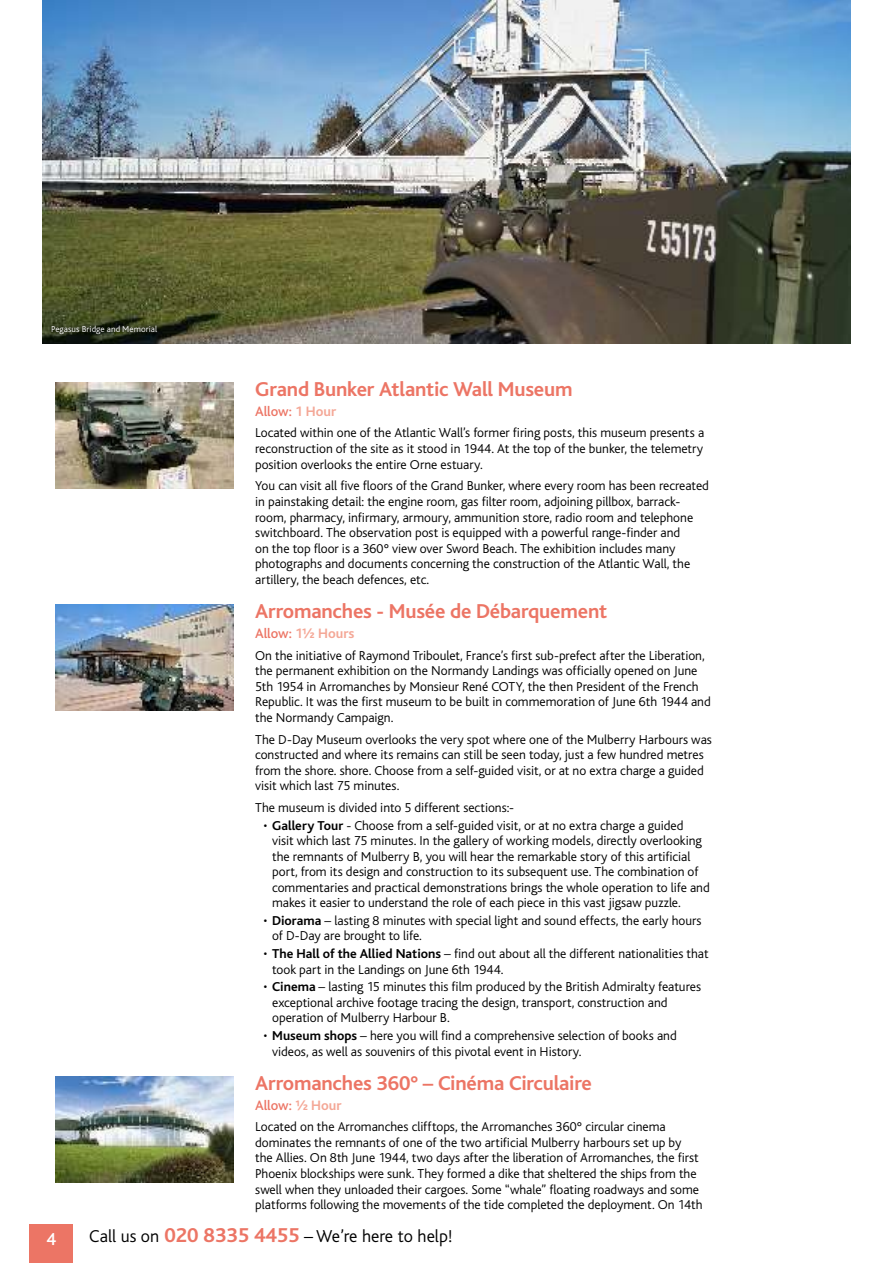
<style>
.page{position:relative;width:893px;height:1263px;background:#fff}
.page>*{position:absolute;margin:0;border:0;box-sizing:border-box;transform-origin:0 0}
.t1{font:700 21px "Bliss";letter-spacing:-.01em;color:#ec7565}
.t2{font:300 18px "Bliss";color:#000}
.t3{font:500 18px "Bliss";color:#fff}
.t4{font:500 14.25px "Bliss";letter-spacing:-.01em;color:#ec7565}
.t5{font:700 14.25px "Bliss";color:#f4a796}
.t6{font:300 13.5px/15.6px "Bliss";color:#000}
.t7{font:300 9px "Bliss";letter-spacing:.01em;color:#fff}
.s1{font-weight:700;color:#f4a796}
.s2{font-weight:500;color:#ec7565}
.s3{font-weight:700}
.s4{font-weight:700;font-size:21px;color:#ec7565}
</style>
<div class="page">
<div style="left:30px;top:1225px;width:43px;height:38px;background:#ec7565"></div>
<img style="left:55px;top:382px;width:179px;height:106px">
<img style="left:55px;top:604px;width:179px;height:106px">
<img style="left:55px;top:1076px;width:179px;height:106px">
<img style="left:43px;top:0;width:807px;height:343px">
<svg style="left:48px;top:322px;width:112px;height:16px;background:#262e18"></svg>
<p class="t7" style="left:51px;top:325px;width:108px">Pegasus Bridge and Memorial</p>
<h1 class="t1" style="left:255px;top:381px;width:319px">Grand Bunker Atlantic Wall Museum</h1>
<p class="t4" style="left:255px;top:405px;width:83px">Allow: <span class="s1">1 Hour</span></p>
<p class="t6" style="left:255px;top:426px;width:451px;text-align:justify">Located within one of the Atlantic Wall’s former firing posts, this museum presents a reconstruction of the site as it stood in 1944. At the top of the bunker, the telemetry position overlooks the entire Orne estuary.</p>
<p class="t6" style="left:255px;top:478px;width:455px">You can visit all five floors of the Grand Bunker, where every room has been recreated in painstaking detail: the engine room, gas filter room, adjoining pillbox, barrack&shy;room, pharmacy, infirmary, armoury, ammunition store, radio room and telephone switchboard. The observation post is equipped with a powerful range-finder and<br>on the top floor is a 360° view over Sword Beach. The exhibition includes many photographs and documents concerning the construction of the Atlantic Wall, the artillery, the beach defences, etc.</p>
<h1 class="t1" style="left:255px;top:602px;width:354px">Arromanches - Musée de Débarquement</h1>
<p class="t5" style="left:255px;top:627px;width:101px"><span class="s2">Allow:</span> 1½ Hours</p>
<p class="t6" style="left:255px;top:648px;width:457px">On the initiative of Raymond Triboulet, France’s first sub-prefect after the Liberation, the permanent exhibition on the Normandy Landings was officially opened on June 5th 1954 in Arromanches by Monsieur René COTY, the then President of the French Republic. It was the first museum to be built in commemoration of June 6th 1944 and the Normandy Campaign.</p>
<p class="t6" style="left:255px;top:732px;width:458px">The D-Day Museum overlooks the very spot where one of the Mulberry Harbours was constructed and where its remains can still be seen today, just a few hundred metres from the shore. shore. Choose from a self-guided visit, or at no extra charge a guided visit which last 75 minutes.</p>
<p class="t6" style="left:255px;top:800px;width:261px">The museum is divided into 5 different sections:-</p>
<p class="t6" style="left:272px;top:818px;width:439px;text-indent:-9px">• <span class="s3">Gallery Tour</span> - Choose from a self-guided visit, or at no extra charge a guided<br>visit which last 75 minutes. In the gallery of working models, directly overlooking the remnants of Mulberry B, you will hear the remarkable story of this artificial port, from its design and construction to its subsequent use. The combination of commentaries and practical demonstrations brings the whole operation to life and makes it easier to understand the role of each piece in this vast jigsaw puzzle.</p>
<p class="t6" style="left:272px;top:913px;width:431px;text-indent:-9px">• <span class="s3">Diorama</span> – lasting 8 minutes with special light and sound effects, the early hours of D-Day are brought to life.</p>
<p class="t6" style="left:272px;top:946px;width:438px;text-indent:-9px">• <span class="s3">The Hall of the Allied Nations</span> – find out about all the different nationalities that took part in the Landings on June 6th 1944.</p>
<p class="t6" style="left:272px;top:979px;width:431px;text-indent:-9px">• <span class="s3">Cinema</span> – lasting 15 minutes this film produced by the British Admiralty features exceptional archive footage tracing the design, transport, construction and operation of Mulberry Harbour B.</p>
<p class="t6" style="left:272px;top:1028px;width:406px;text-indent:-9px">• <span class="s3">Museum shops</span> – here you will find a comprehensive selection of books and videos, as well as souvenirs of this pivotal event in History.</p>
<h1 class="t1" style="left:255px;top:1074px;width:338px">Arromanches 360° – Cinéma Circulaire</h1>
<p class="t4" style="left:255px;top:1099px;width:88px">Allow: <span class="s1">½ Hour</span></p>
<p class="t6" style="left:255px;top:1119px;width:449px">Located on the Arromanches clifftops, the Arromanches 360° circular cinema dominates the remnants of one of the two artificial Mulberry harbours set up by the Allies. On 8th June 1944, two days after the liberation of Arromanches, the first Phoenix blockships were sunk. They formed a dike that sheltered the ships from the swell when they unloaded their cargoes. Some “whale” floating roadways and some platforms following the movements of the tide completed the deployment. On 14th</p>
<h2 class="t3" style="left:47px;top:1232px;width:11px">4</h2>
<h2 class="t2" style="left:89px;top:1226px;width:365px">Call us on <span class="s4">020 8335 4455</span> – We’re here to help!</h2>
</div>
